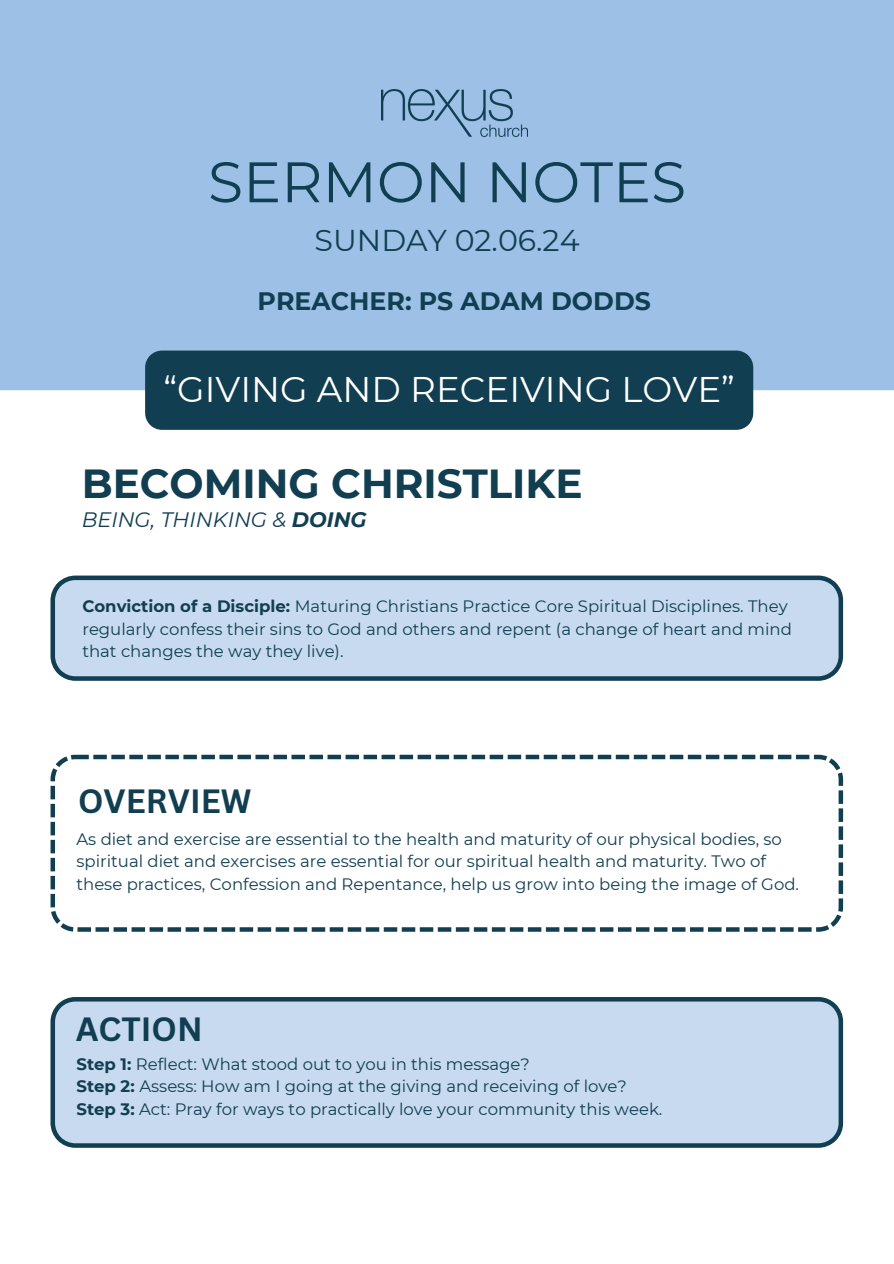
<style>
.page{position:relative;width:894px;height:1264px;background:#fff}
.page>*{position:absolute;margin:0;border:0;box-sizing:border-box;transform-origin:0 0}
.t1{font:57px "Montserrat";color:#113e51}
.t2{font:700 40.5px "Montserrat";color:#113e51}
.t3{font:35.55px "Montserrat";color:#fff}
.t4{font:700 32.7px "Canva Sans";color:#113e51}
.t5{font:30px "Montserrat";color:#113e51}
.t6{font:700 25.2px "Montserrat";color:#113e51}
.t7{font:italic 20.85px "Montserrat";color:#113e51}
.t8{font:16.5px/22.5px "Montserrat";color:#113e51}
.s1{font-weight:700}
</style>
<div class="page">
<div style="left:0;top:0;width:893px;height:390px;background:#9dc0e6"></div>
<img style="left:381px;top:89px;width:146px;height:48px">
<svg style="left:51px;top:575px;width:791px;height:105px;background:#b7cce1"></svg>
<svg style="left:50px;top:754px;width:792px;height:177px"></svg>
<div style="left:145px;top:350px;width:608px;height:80px;background:#113e51"></div>
<svg style="left:51px;top:997px;width:791px;height:150px;background:#bbd0e5"></svg>
<h1 class="t1" style="left:208px;top:147px;width:479px">SERMON NOTES</h1>
<h5 class="t5" style="left:314px;top:222px;width:266px">SUNDAY 02.06.24</h5>
<h6 class="t6" style="left:257px;top:285px;width:394px">PREACHER: PS ADAM DODDS</h6>
<p class="t3" style="left:163px;top:368px;width:572px">“GIVING AND RECEIVING LOVE”</p>
<h4 class="t2" style="left:82px;top:458px;width:502px">BECOMING CHRISTLIKE</h4>
<p class="t7" style="left:82px;top:507px;width:286px">BEING, THINKING &amp; <span class="s1">DOING</span></p>
<h2 class="t8" style="left:82px;top:595px;width:710px"><span class="s1">Conviction of a Disciple:</span> Maturing Christians Practice Core Spiritual Disciplines. They regularly confess their sins to God and others and repent (a change of heart and mind that changes the way they live).</h2>
<h3 class="t4" style="left:78px;top:777px;width:175px">OVERVIEW</h3>
<p class="t8" style="left:76px;top:827px;width:724px">As diet and exercise are essential to the health and maturity of our physical bodies, so spiritual diet and exercises are essential for our spiritual health and maturity. Two of these practices, Confession and Repentance, help us grow into being the image of God.</p>
<h3 class="t4" style="left:76px;top:1006px;width:128px">ACTION</h3>
<p class="t8" style="left:76px;top:1052px;width:455px"><span class="s1">Step 1:</span> Reflect: What stood out to you in this message?</p>
<p class="t8" style="left:76px;top:1074px;width:551px"><span class="s1">Step 2:</span> Assess: How am I going at the giving and receiving of love?</p>
<p class="t8" style="left:76px;top:1097px;width:587px"><span class="s1">Step 3:</span> Act: Pray for ways to practically love your community this week.</p>
</div>
